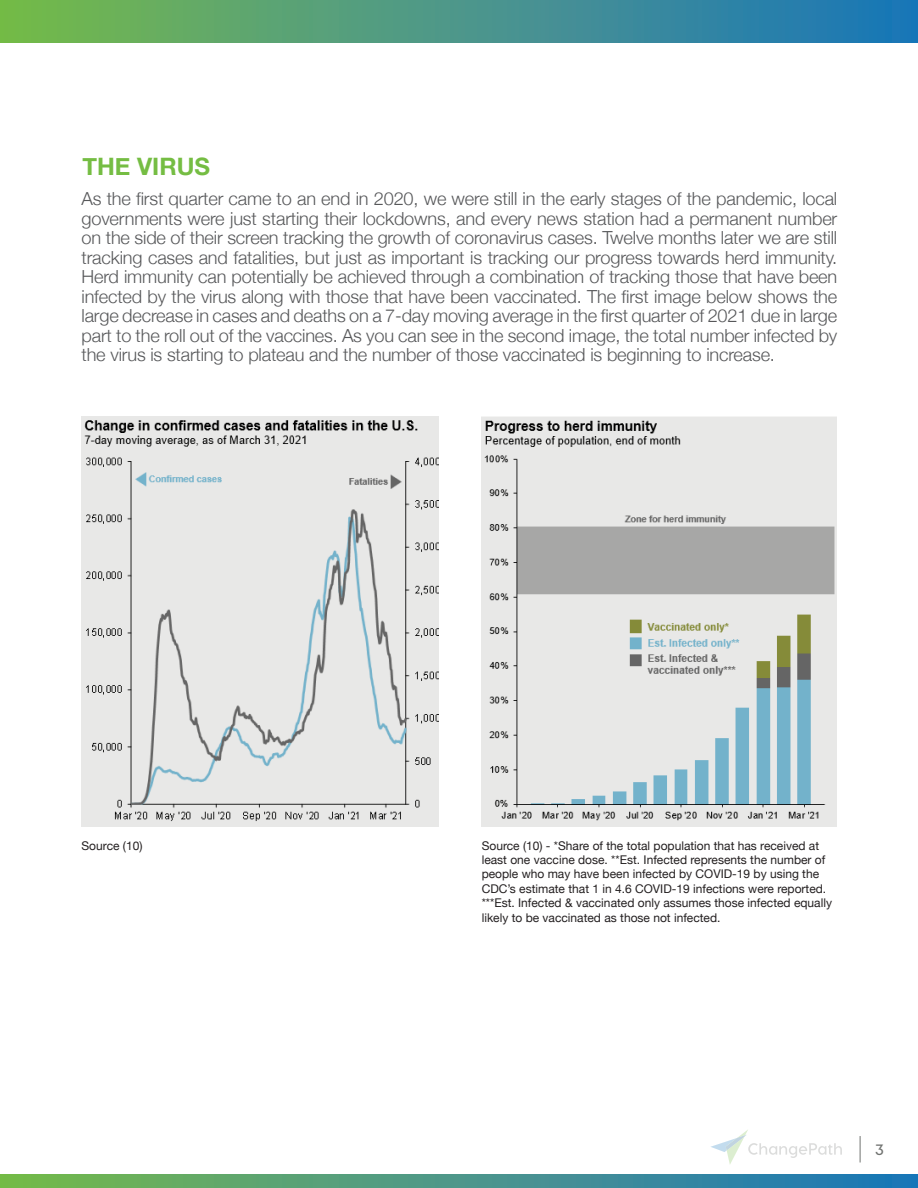
<style>
.page{position:relative;width:918px;height:1188px;background:#fff}
.page>*{position:absolute;margin:0;border:0;box-sizing:border-box;transform-origin:0 0}
.t1{font:700 24px "Helvetica Neue";color:#75bd43}
.t2{font:300 18px/19.5px "Helvetica Neue";letter-spacing:-.01em;color:#57585a;text-align:justify}
.t3{font:700 15px "Visby CF";color:#717371}
.t4{font:12px/14.4px "Helvetica Neue";color:#231f20}
</style>
<div class="page">
<svg style="left:711px;top:1130px;width:131px;height:34px"></svg>
<svg style="left:860px;top:1136px;width:1px;height:26px"></svg>
<div style="left:0;top:0;width:918px;height:42px;background:linear-gradient(to right,#78b94e,#1c75be)"></div>
<svg style="left:0;top:1174px;width:918px;height:14px;background:#499785"></svg>
<img style="left:82px;top:416px;width:357px;height:411px">
<img style="left:482px;top:416px;width:355px;height:411px">
<p class="t1" style="left:82px;top:151px;width:129px">THE VIRUS</p>
<p class="t2" style="left:82px;top:189px;width:757px">As the first quarter came to an end in 2020, we were still in the early stages of the pandemic, local governments were just starting their lockdowns, and every news station had a permanent number on the side of their screen tracking the growth of coronavirus cases. Twelve months later we are still tracking cases and fatalities, but just as important is tracking our progress towards herd immunity.<br>Herd immunity can potentially be achieved through a combination of tracking those that have been infected by the virus along with those that have been vaccinated. The first image below shows the large decrease in cases and deaths on a 7-day moving average in the first quarter of 2021 due in large part to the roll out of the vaccines. As you can see in the second image, the total number infected by the virus is starting to plateau and the number of those vaccinated is beginning to increase.</p>
<p class="t4" style="left:82px;top:838px;width:62px">Source (10)</p>
<p class="t4" style="left:482px;top:838px;width:352px">Source (10) - *Share of the total population that has received at least one vaccine dose. **Est. Infected represents the number of people who may have been infected by COVID-19 by using the CDC’s estimate that 1 in 4.6 COVID-19 infections were reported. ***Est. Infected &amp; vaccinated only assumes those infected equally likely to be vaccinated as those not infected.</p>
<p class="t3" style="left:875px;top:1140px;width:10px">3</p>
</div>
